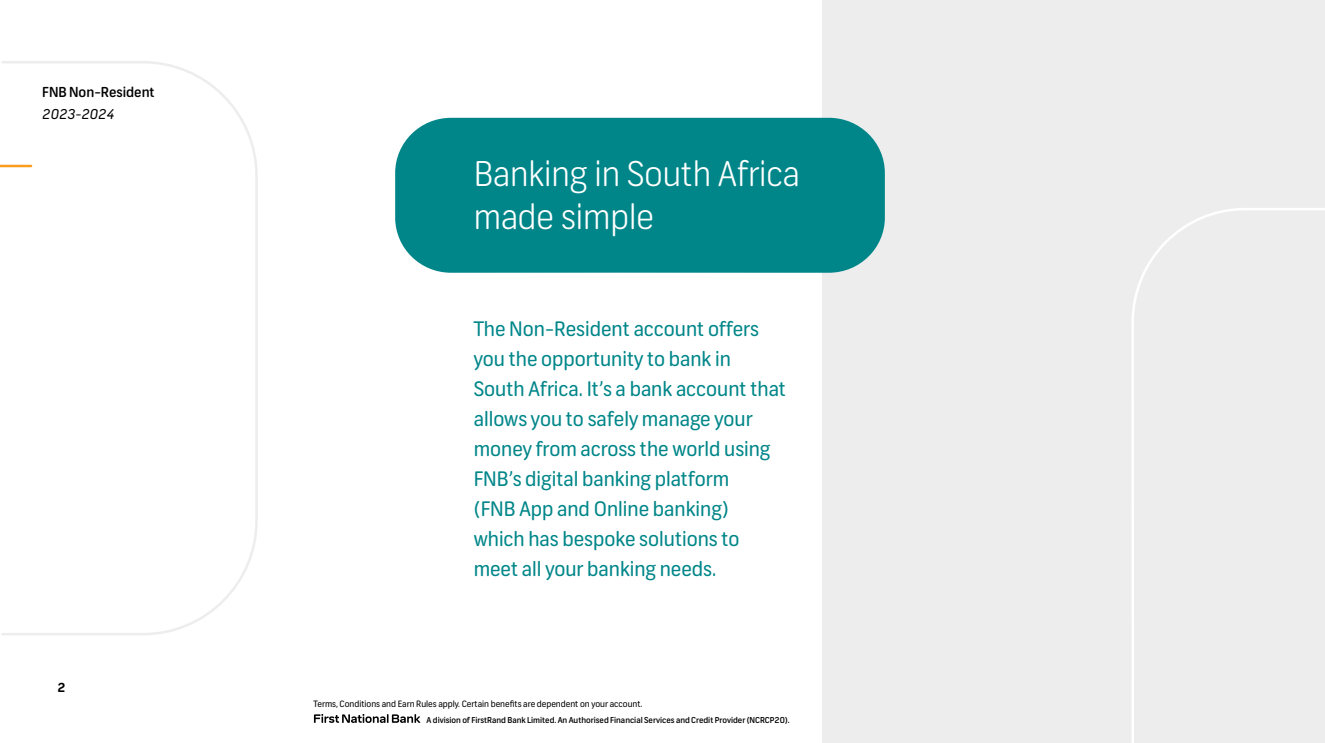
<style>
.page{position:relative;width:1325px;height:743px;background:#fff}
.page>*{position:absolute;margin:0;border:0;box-sizing:border-box;transform-origin:0 0}
.t1{font:300 34.12px/42.1px "FNB Sans";color:#fff}
.t2{font:20px/30px "FNB Sans";color:#008689}
.t3{font:500 13.75px "FNB Sans";color:#000}
.t4{font:italic 13.75px "FNB Sans";color:#000}
.t5{font:700 12.5px "FNB Sans";color:#000}
.t6{font:8.75px "FNB Sans";color:#000}
.t7{font:500 8.12px "FNB Sans";color:#000}
</style>
<div class="page">
<svg style="left:314px;top:714px;width:106px;height:8px"></svg>
<div style="left:823px;top:0;width:502px;height:742px;background:#ededed"></div>
<svg style="left:1132px;top:208px;width:193px;height:534px"></svg>
<div style="left:395px;top:118px;width:490px;height:155px;background:#008689"></div>
<svg style="left:0;top:61px;width:258px;height:574px"></svg>
<p class="t3" style="left:42px;top:84px;width:114px">FNB Non-Resident</p>
<p class="t4" style="left:42px;top:106px;width:74px">2023-2024</p>
<p class="t5" style="left:58px;top:679px;width:10px">2</p>
<h1 class="t1" style="left:474px;top:153px;width:327px">Banking in South Africa made simple</h1>
<p class="t2" style="left:474px;top:314px;width:314px">The Non-Resident account offers you the opportunity to bank in<br>South Africa. It’s a bank account that allows you to safely manage your money from across the world using<br>FNB’s digital banking platform<br>(FNB App and Online banking)<br>which has bespoke solutions to meet all your banking needs.</p>
<p class="t6" style="left:314px;top:698px;width:330px">Terms, Conditions and Earn Rules apply. Certain benefits are dependent on your account.</p>
<p class="t7" style="left:427px;top:714px;width:365px">A division of FirstRand Bank Limited. An Authorised Financial Services and Credit Provider (NCRCP20).</p>
</div>
